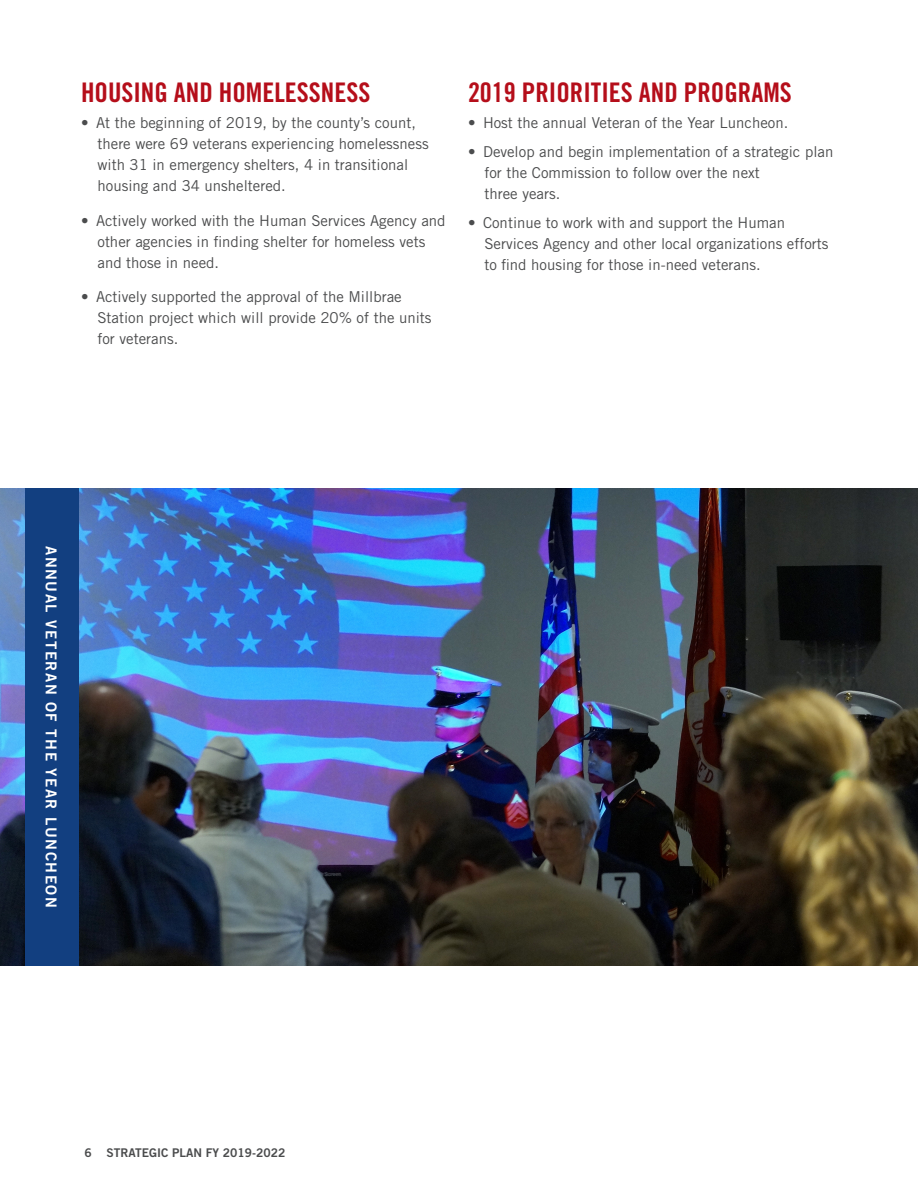
<style>
.page{position:relative;width:918px;height:1188px;background:#fff}
.page>*{position:absolute;margin:0;border:0;box-sizing:border-box;transform-origin:0 0}
.subhed_1{font:27px "Trade Gothic Bold Cond Twenty";color:#b50e1a}
.t1{font:15px/21px "Trade Gothic";color:#4b4c4d}
.photo_caption{font:15px "Trade Gothic Bold Two";letter-spacing:.1em;color:#fff}
.t2{font:12px "Trade Gothic Bold Two";color:#4b4c4d}
</style>
<div class="page">
<img style="left:0;top:488px;width:918px;height:478px">
<div style="left:25px;top:488px;width:54px;height:478px;background:#123f80"></div>
<p class="subhed_1" style="left:81px;top:76px;width:291px">HOUSING AND HOMELESSNESS</p>
<p class="t1" style="left:98px;top:112px;width:333px;text-indent:-16px">• At the beginning of 2019, by the county’s count, there were 69 veterans experiencing homelessness with 31 in emergency shelters, 4 in transitional housing and 34 unsheltered.</p>
<p class="t1" style="left:98px;top:210px;width:350px;text-indent:-16px">• Actively worked with the Human Services Agency and other agencies in finding shelter for homeless vets and those in need.</p>
<p class="t1" style="left:98px;top:286px;width:336px;text-indent:-16px">• Actively supported the approval of the Millbrae<br>Station project which will provide 20% of the units for veterans.</p>
<p class="subhed_1" style="left:468px;top:76px;width:325px">2019 PRIORITIES AND PROGRAMS</p>
<p class="t1" style="left:468px;top:112px;width:322px">• Host the annual Veteran of the Year Luncheon.</p>
<p class="t1" style="left:484px;top:141px;width:350px;text-indent:-16px">• Develop and begin implementation of a strategic plan for the Commission to follow over the next<br>three years.</p>
<p class="t1" style="left:484px;top:212px;width:346px;text-indent:-16px">• Continue to work with and support the Human<br>Services Agency and other local organizations efforts to find housing for those in-need veterans.</p>
<p class="photo_caption" style="left:60px;top:546px;width:363px;rotate:90deg">ANNUAL VETERAN OF THE YEAR LUNCHEON</p>
<p class="t2" style="left:85px;top:1145px;width:202px">6 STRATEGIC PLAN FY 2019-2022</p>
</div>
